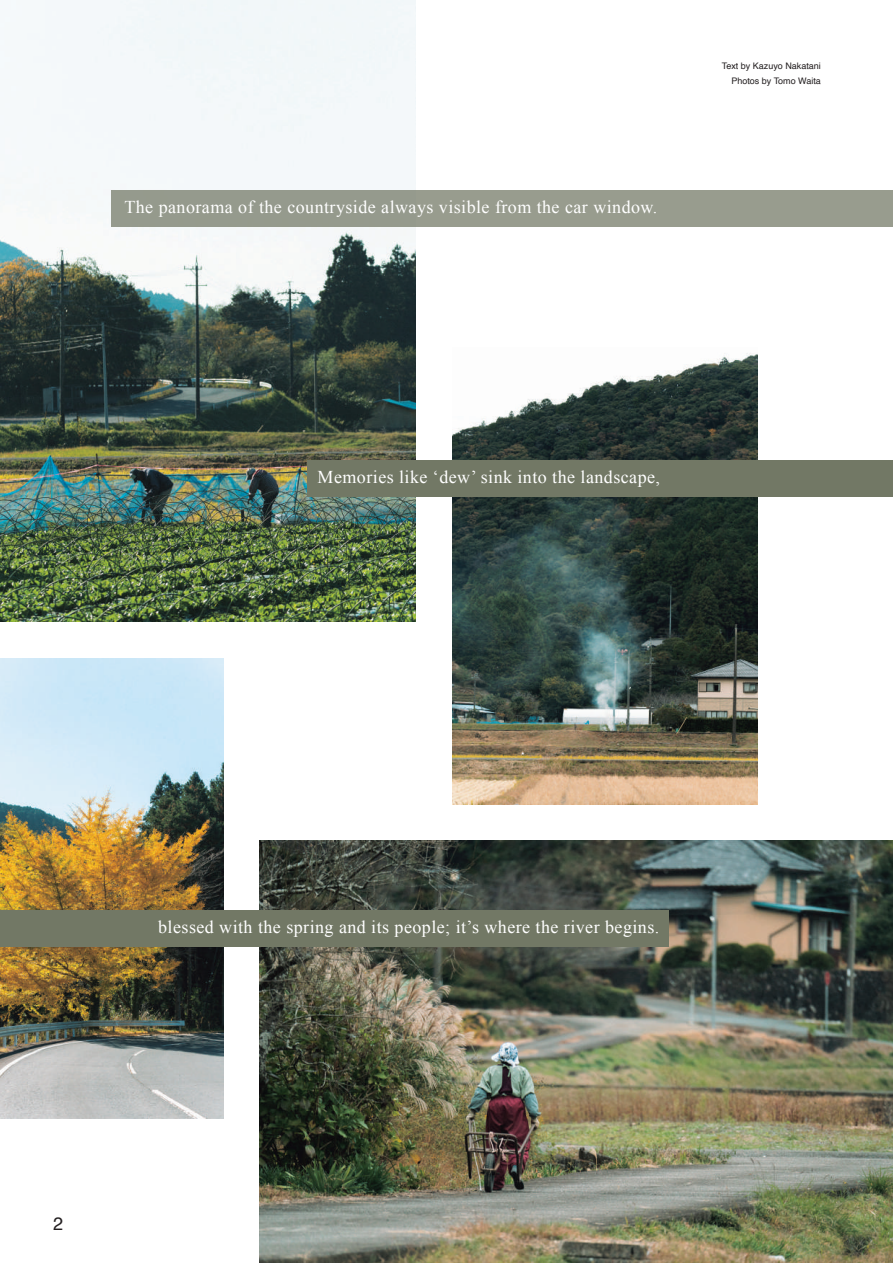
<style>
.page{position:relative;width:893px;height:1263px;background:#fff}
.page>*{position:absolute;margin:0;border:0;box-sizing:border-box;transform-origin:0 0}
.t1{font:18px "Times New Roman";letter-spacing:.025em;color:#fff}
.t2{font:18px "Helvetica";color:#231f20}
.t3{font:9px/15px "Helvetica";color:#231f20;text-align:right}
</style>
<div class="page">
<img style="left:0;top:0;width:415px;height:622px">
<div style="left:112px;top:190px;width:781px;height:36px;background:#989c8e"></div>
<img style="left:452px;top:353px;width:305px;height:452px">
<div style="left:307px;top:460px;width:586px;height:36px;background:#727865"></div>
<img style="left:259px;top:840px;width:634px;height:423px">
<img style="left:0;top:659px;width:223px;height:460px">
<div style="left:0;top:911px;width:668px;height:36px;background:#727865"></div>
<hr style="left:892px;top:671px;width:1px;height:36px;background:#b9a697">
<p class="t1" style="left:124px;top:197px;width:534px">The panorama of the countryside always visible from the car window.</p>
<p class="t3" style="left:722px;top:59px;width:101px">Text by Kazuyo Nakatani<br>Photos by Tomo Waita</p>
<p class="t1" style="left:318px;top:467px;width:344px">Memories like ‘dew’ sink into the landscape,</p>
<p class="t1" style="left:158px;top:916px;width:503px">blessed with the spring and its people; it’s where the river begins.</p>
<p class="t2" style="left:53px;top:1216px;width:12px">2</p>
</div>
